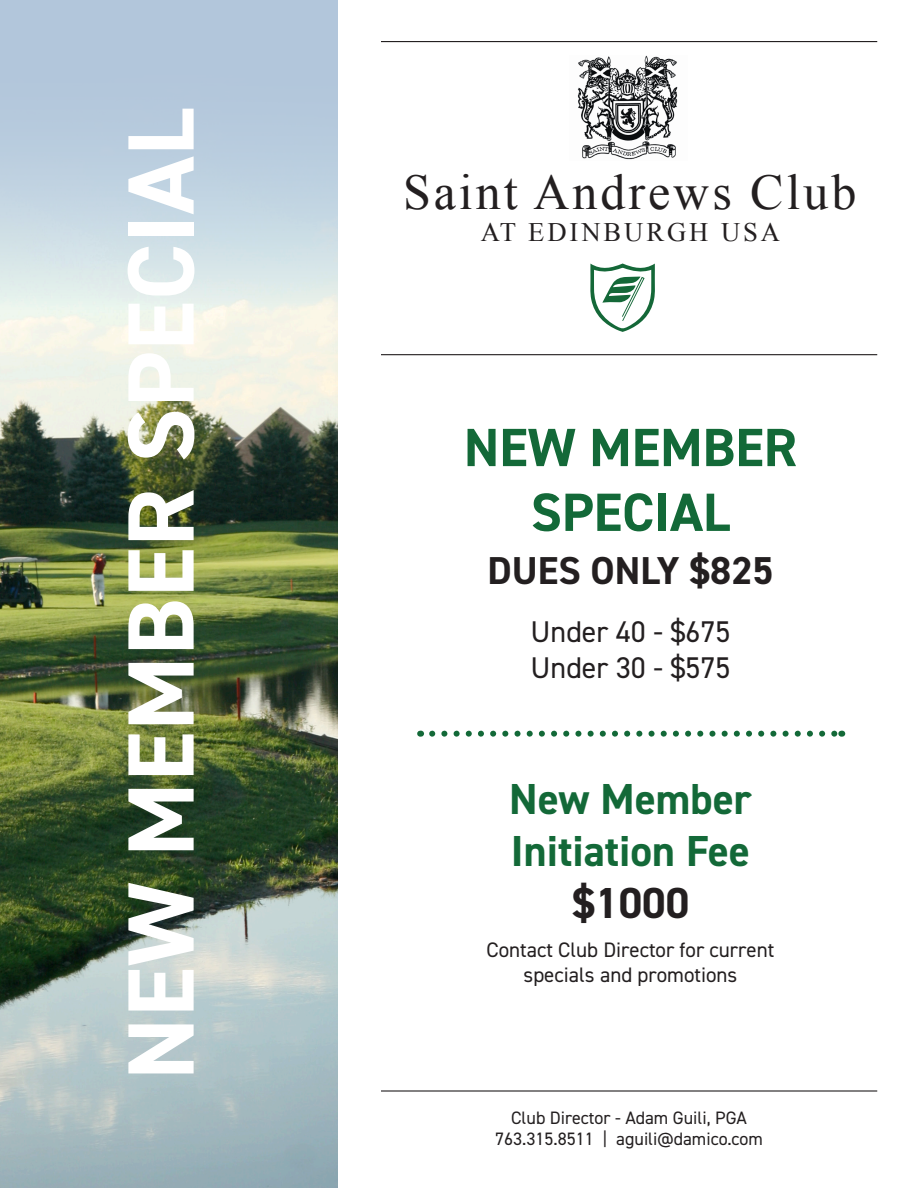
<style>
.page{position:relative;width:918px;height:1188px;background:#fff}
.page>*{position:absolute;margin:0;border:0;box-sizing:border-box;transform-origin:0 0}
.t1{font:700 94.5px "DIN2014";letter-spacing:.01em;color:#fff}
.t2{font:700 54px/64.8px "DIN2014";color:#136938;text-align:center}
.t3{font:49.95px "Times New Roman";letter-spacing:.06em;color:#231f20}
.t4{font:700 43.5px/52.2px "DIN2014";color:#136938;text-align:center}
.t5{font:700 39px "DIN2014";color:#231f20}
.t6{font:30px "DIN2014";color:#231f20}
.t7{font:26.7px "Times New Roman";letter-spacing:.11em;color:#231f20}
.t8{font:21px/25.2px "DIN2014";color:#231f20;text-align:center}
.t9{font:18px/21.6px "DIN2014";color:#231f20;text-align:center}
.s1{color:#231f20}
</style>
<div class="page">
<div style="left:0;top:0;width:338px;height:930px;background:#b2c6db"></div>
<img style="left:577px;top:56px;width:101px;height:104px">
<hr style="left:381px;top:41px;width:496px;height:1px;background:#231f20">
<hr style="left:381px;top:1090px;width:496px;height:2px;background:#231f20">
<hr style="left:381px;top:354px;width:496px;height:1px;background:#231f20">
<svg style="left:590px;top:264px;width:65px;height:68px"></svg>
<img style="left:0;top:164px;width:338px;height:1024px">
<svg style="left:432px;top:731px;width:403px;height:6px"></svg>
<p class="t1" style="left:98px;top:1080px;width:973px;rotate:-90deg">NEW MEMBER SPECIAL</p>
<p class="t3" style="left:403px;top:164px;width:455px">Saint Andrews Club</p>
<p class="t7" style="left:481px;top:217px;width:301px">AT EDINBURGH USA</p>
<p class="t2" style="left:464px;top:414px;width:335px">NEW MEMBER<br>SPECIAL</p>
<p class="t5" style="left:487px;top:545px;width:288px">DUES ONLY $825</p>
<p class="t6" style="left:530px;top:613px;width:202px">Under 40 - $675</p>
<p class="t6" style="left:530px;top:649px;width:202px">Under 30 - $575</p>
<p class="t4" style="left:509px;top:772px;width:244px">New Member<br>Initiation Fee <span class="s1">$1000</span></p>
<p class="t8" style="left:487px;top:936px;width:289px">Contact Club Director for current specials and promotions</p>
<p class="t9" style="left:495px;top:1106px;width:269px">Club Director - Adam Guili, PGA<br>763.315.8511 | aguili@damico.com</p>
</div>
